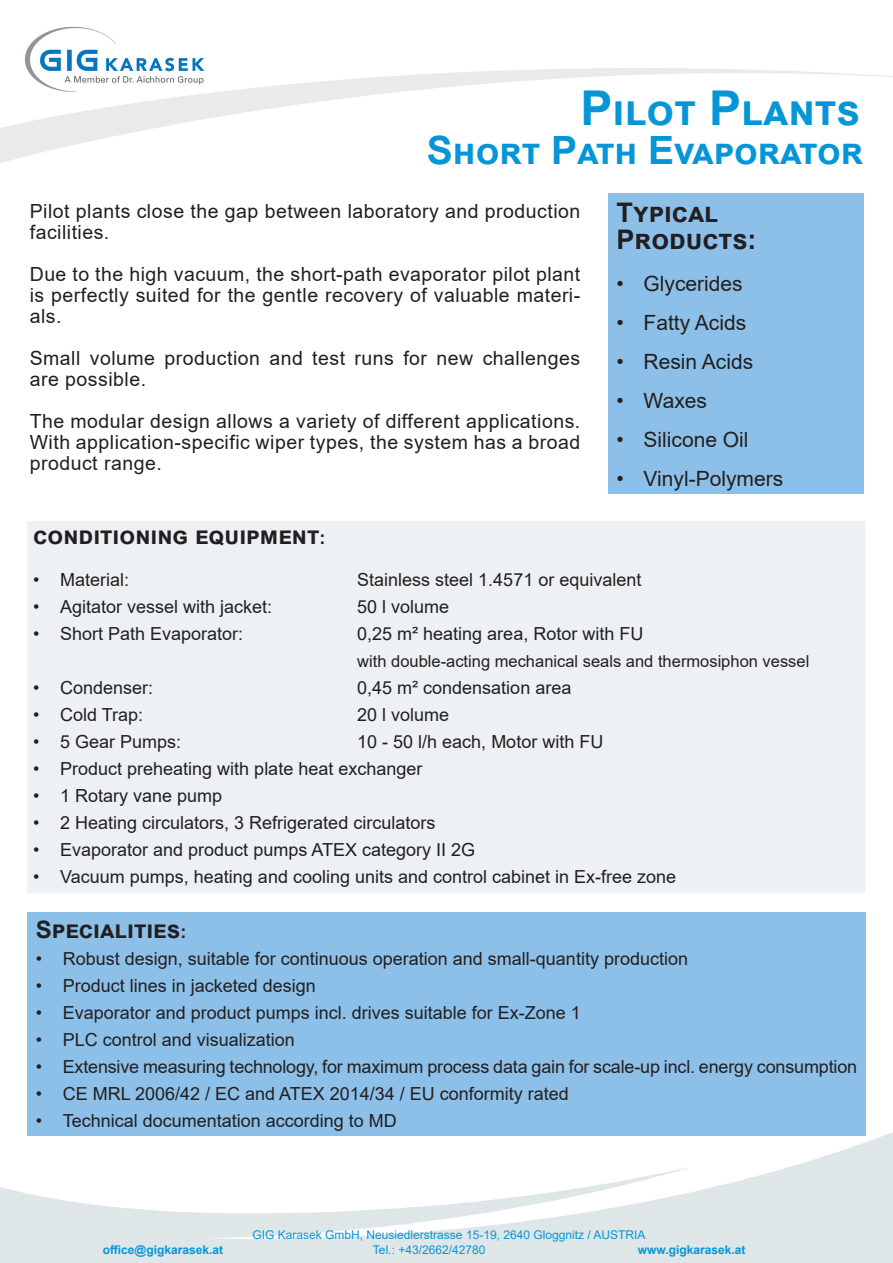
<style>
.page{position:relative;width:893px;height:1263px;background:#fff}
.page>*{position:absolute;margin:0;border:0;box-sizing:border-box;transform-origin:0 0}
.t1{font:700 42px "Arial";color:#0696d7}
.t2{font:700 36px "Arial";color:#0696d7}
.t3{font:700 27px/27px "Arial";color:#231f20}
.t4{font:700 24px "Arial";color:#231f20}
.t5{font:21px "Arial";color:#231f20}
.t6{font:19.5px/21px "Arial";letter-spacing:.025em;color:#231f20}
.t7{font:18px "Arial";color:#231f20}
.t8{font:16.5px "Arial";color:#231f20}
.t9{font:12px "Arial";color:#0696d7}
.t10{font:700 12px "Arial";color:#0696d7}
.s1{font-size:48px}
.s2{font-size:39px}
.s3{font-size:18px}
</style>
<div class="page">
<img style="left:24px;top:26px;width:180px;height:38px">
<img style="left:0;top:64px;width:893px;height:99px">
<div style="left:30px;top:524px;width:832px;height:366px;background:#edf1f3"></div>
<div style="left:27px;top:521px;width:838px;height:372px;border:6px solid #edf1f3"></div>
<div style="left:608px;top:193px;width:255px;height:301px;background:#8cc0e8"></div>
<div style="left:27px;top:912px;width:839px;height:224px;background:#8cc0e8"></div>
<h1 class="t1" style="left:581px;top:81px;width:281px"><span class="s1">P</span>ilot <span class="s1">P</span>lants</h1>
<h2 class="t2" style="left:427px;top:126px;width:430px"><span class="s2">S</span>hort <span class="s2">P</span>ath <span class="s2">E</span>vaporator</h2>
<p class="t6" style="left:30px;top:201px;width:552px">Pilot plants close the gap between laboratory and production facilities.</p>
<p class="t6" style="left:30px;top:264px;width:552px;text-align:justify">Due to the high vacuum, the short-path evaporator pilot plant is perfectly suited for the gentle recovery of valuable materi&shy;als.</p>
<p class="t6" style="left:30px;top:348px;width:552px">Small volume production and test runs for new challenges are possible.</p>
<p class="t6" style="left:30px;top:411px;width:552px;text-align:justify">The modular design allows a variety of different applications.<br>With application-specific wiper types, the system has a broad product range.</p>
<h3 class="t3" style="left:617px;top:199px;width:141px">Typical<br>Products:</h3>
<p class="t5" style="left:617px;top:269px;width:128px">• Glycerides</p>
<p class="t5" style="left:617px;top:308px;width:131px">• Fatty Acids</p>
<p class="t5" style="left:617px;top:347px;width:138px">• Resin Acids</p>
<p class="t5" style="left:617px;top:386px;width:92px">• Waxes</p>
<p class="t5" style="left:617px;top:425px;width:134px">• Silicone Oil</p>
<p class="t5" style="left:617px;top:464px;width:168px">• Vinyl-Polymers</p>
<h3 class="t4" style="left:33px;top:519px;width:294px">conditioning equipment<span class="s3">:</span></h3>
<p class="t7" style="left:33px;top:568px;width:98px">• Material:</p>
<p class="t7" style="left:357px;top:568px;width:286px">Stainless steel 1.4571 or equivalent</p>
<p class="t7" style="left:33px;top:595px;width:241px">• Agitator vessel with jacket:</p>
<p class="t7" style="left:357px;top:595px;width:94px">50 l volume</p>
<p class="t7" style="left:33px;top:622px;width:212px">• Short Path Evaporator:</p>
<p class="t7" style="left:357px;top:622px;width:288px">0,25 m² heating area, Rotor with FU</p>
<p class="t8" style="left:357px;top:650px;width:454px">with double-acting mechanical seals and thermosiphon vessel</p>
<p class="t7" style="left:33px;top:676px;width:122px">• Condenser:</p>
<p class="t7" style="left:357px;top:676px;width:216px">0,45 m² condensation area</p>
<p class="t7" style="left:33px;top:703px;width:112px">• Cold Trap:</p>
<p class="t7" style="left:357px;top:703px;width:94px">20 l volume</p>
<p class="t7" style="left:33px;top:730px;width:150px">• 5 Gear Pumps:</p>
<p class="t7" style="left:357px;top:730px;width:248px">10 - 50 l/h each, Motor with FU</p>
<p class="t7" style="left:33px;top:757px;width:391px">• Product preheating with plate heat exchanger</p>
<p class="t7" style="left:33px;top:784px;width:191px">• 1 Rotary vane pump</p>
<p class="t7" style="left:33px;top:811px;width:404px">• 2 Heating circulators, 3 Refrigerated circulators</p>
<p class="t7" style="left:33px;top:838px;width:443px">• Evaporator and product pumps ATEX category II 2G</p>
<p class="t7" style="left:33px;top:865px;width:644px">• Vacuum pumps, heating and cooling units and control cabinet in Ex-free zone</p>
<h3 class="t4" style="left:36px;top:913px;width:152px">Specialities<span class="s3">:</span></h3>
<p class="t7" style="left:36px;top:946px;width:654px">• Robust design, suitable for continuous operation and small-quantity production</p>
<p class="t7" style="left:36px;top:973px;width:282px">• Product lines in jacketed design</p>
<p class="t7" style="left:36px;top:1000px;width:547px">• Evaporator and product pumps incl. drives suitable for Ex-Zone 1</p>
<p class="t7" style="left:36px;top:1027px;width:261px">• PLC control and visualization</p>
<p class="t7" style="left:36px;top:1054px;width:823px">• Extensive measuring technology, for maximum process data gain for scale-up incl. energy consumption</p>
<p class="t7" style="left:36px;top:1081px;width:535px">• CE MRL 2006/42 / EC and ATEX 2014/34 / EU conformity rated</p>
<p class="t7" style="left:36px;top:1108px;width:363px">• Technical documentation according to MD</p>
<p class="t9" style="left:253px;top:1226px;width:394px">GIG Karasek GmbH, Neusiedlerstrasse 15-19, 2640 Gloggnitz / AUSTRIA</p>
<p class="t10" style="left:103px;top:1241px;width:122px">office@gigkarasek.at</p>
<p class="t9" style="left:373px;top:1241px;width:114px">Tel.: +43/2662/42780</p>
<p class="t10" style="left:638px;top:1241px;width:109px">www.gigkarasek.at</p>
</div>
